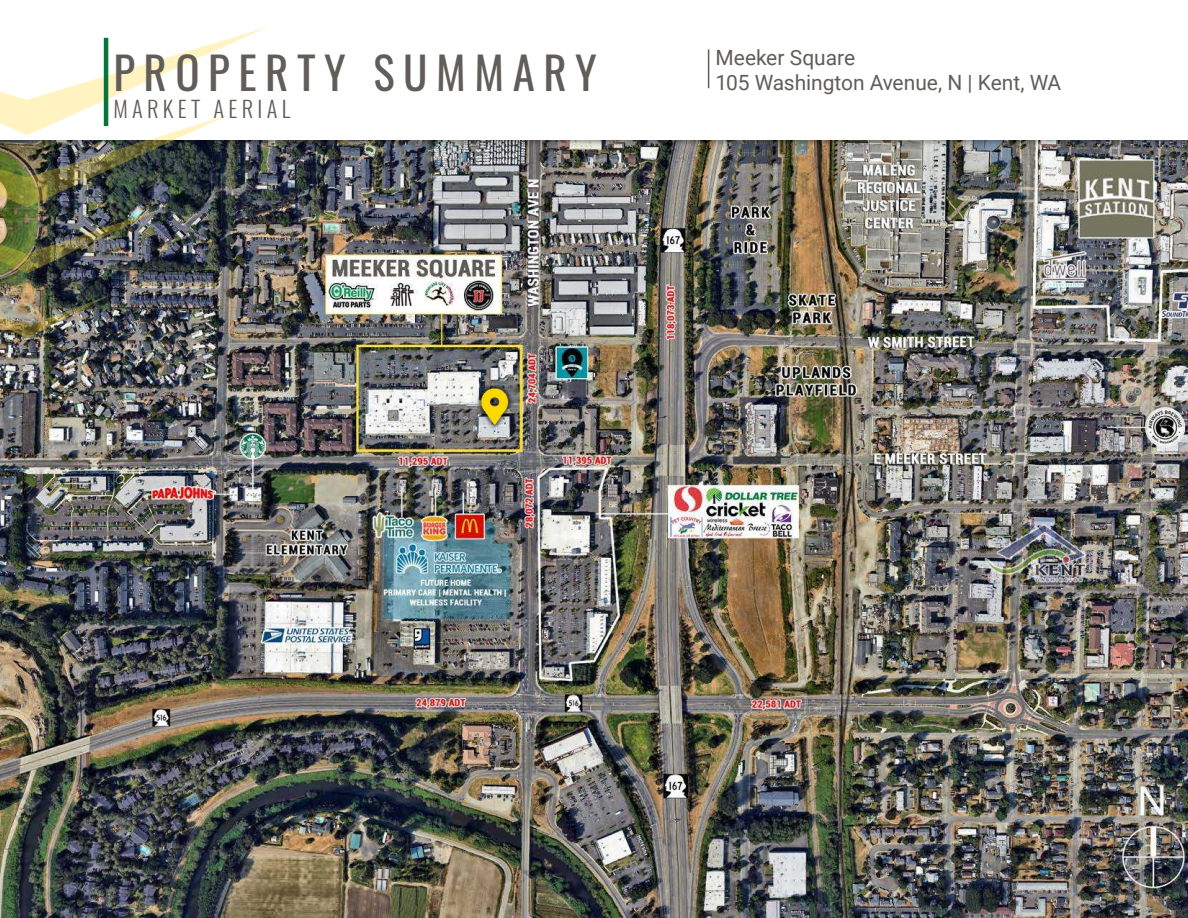
<style>
.page{position:relative;width:1188px;height:918px;background:#fff}
.page>*{position:absolute;margin:0;border:0;box-sizing:border-box;transform-origin:0 0}
.t1{font:45px "Oswald";letter-spacing:.19em;color:#615d59}
.t2{font:300 22.5px "Oswald";letter-spacing:.19em;color:#615d59}
.t3{font:21px/25.2px "Roboto";letter-spacing:-.005em;color:#615d59}
</style>
<div class="page">
<img style="left:0;top:149px;width:1188px;height:769px">
<div style="left:0;top:0;width:1188px;height:149px;background:#000;opacity:.75"></div>
<div style="left:0;top:0;width:1188px;height:139px;background:#fff"></div>
<img style="left:0;top:27px;width:268px;height:247px">
<img style="left:0;top:295px;width:110px;height:44px">
<hr style="left:708px;top:49px;width:1px;height:39px;background:#615d59">
<hr style="left:104px;top:38px;width:4px;height:88px;background:#07743c">
<img style="left:475px;top:383px;width:39px;height:47px">
<h1 class="t1" style="left:113px;top:33px;width:485px">PROPERTY SUMMARY</h1>
<p class="t2" style="left:113px;top:89px;width:179px">MARKET AERIAL</p>
<p class="t3" style="left:716px;top:44px;width:347px">Meeker Square<br>105 Washington Avenue, N | Kent, WA</p>
</div>
